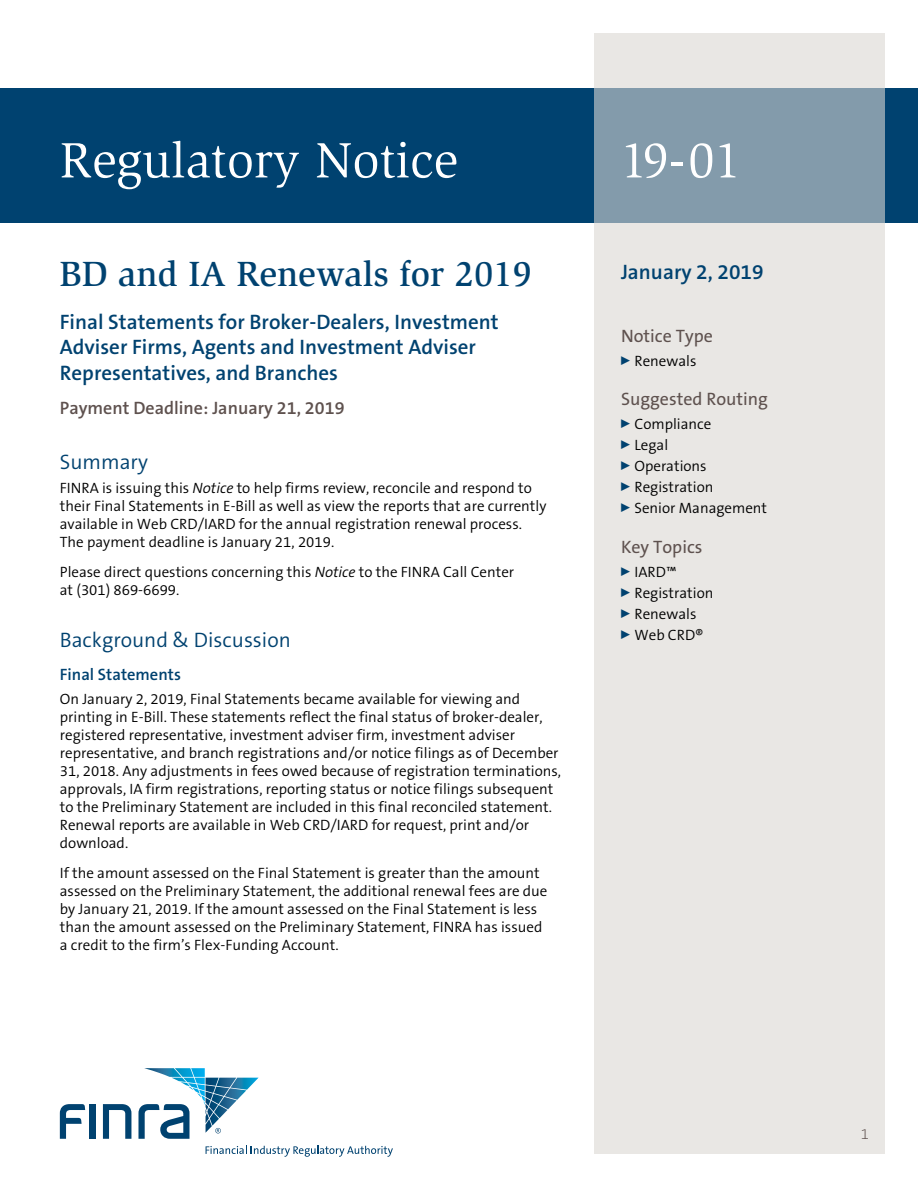
<style>
.page{position:relative;width:918px;height:1188px;background:#fff}
.page>*{position:absolute;margin:0;border:0;box-sizing:border-box;transform-origin:0 0}
.t1{font:51px "Slimbach LT";color:#fff}
.t2{font:500 36px "Slimbach LT";color:#004270}
.t3{font:600 21px/25.2px "The Sans B6";color:#004270}
.t4{font:300 21px "The Sans B4";color:#004270}
.t5{font:18px "The Sans B5 Plain";color:#5e514e}
.t6{font:600 18px "The Sans B6";color:#5e514e}
.t7{font:600 16.5px "The Sans B6";color:#004270}
.t8{font:300 15px/18px "The Sans B4";color:#000}
.t9{font:200 15px "The Sans B2";color:#5e514e}
.s1{font-style:italic}
</style>
<div class="page">
<div style="left:0;top:88px;width:918px;height:135px;background:#004270"></div>
<svg style="left:594px;top:34px;width:290px;height:1120px;background:#dcdddd"></svg>
<div style="left:90px;top:1104px;width:6px;height:35px;background:#004270"></div>
<svg style="left:103px;top:1104px;width:28px;height:35px"></svg>
<svg style="left:60px;top:1104px;width:25px;height:35px"></svg>
<svg style="left:206px;top:1146px;width:187px;height:11px"></svg>
<svg style="left:138px;top:1068px;width:121px;height:71px"></svg>
<h1 class="t1" style="left:60px;top:131px;width:400px">Regulatory Notice</h1>
<h1 class="t1" style="left:621px;top:131px;width:122px">19-01</h1>
<h2 class="t2" style="left:60px;top:252px;width:474px">BD and IA Renewals for 2019</h2>
<h3 class="t3" style="left:60px;top:310px;width:440px">Final Statements for Broker-Dealers, Investment<br>Adviser Firms, Agents and Investment Adviser<br>Representatives, and Branches</h3>
<p class="t6" style="left:60px;top:398px;width:286px">Payment Deadline: January 21, 2019</p>
<h3 class="t4" style="left:60px;top:451px;width:90px">Summary</h3>
<p class="t8" style="left:60px;top:480px;width:488px">FINRA is issuing this <span class="s1">Notice</span> to help firms review, reconcile and respond to their Final Statements in E-Bill as well as view the reports that are currently available in Web CRD/IARD for the annual registration renewal process.<br>The payment deadline is January 21, 2019.</p>
<p class="t8" style="left:60px;top:564px;width:456px">Please direct questions concerning this <span class="s1">Notice</span> to the FINRA Call Center at (301) 869-6699.</p>
<h3 class="t4" style="left:60px;top:629px;width:233px">Background &amp; Discussion</h3>
<p class="t7" style="left:60px;top:665px;width:123px">Final Statements</p>
<p class="t8" style="left:60px;top:690px;width:503px">On January 2, 2019, Final Statements became available for viewing and printing in E-Bill. These statements reflect the final status of broker-dealer, registered representative, investment adviser firm, investment adviser representative, and branch registrations and/or notice filings as of December 31, 2018. Any adjustments in fees owed because of registration terminations, approvals, IA firm registrations, reporting status or notice filings subsequent to the Preliminary Statement are included in this final reconciled statement.<br>Renewal reports are available in Web CRD/IARD for request, print and/or download.</p>
<p class="t8" style="left:60px;top:864px;width:489px">If the amount assessed on the Final Statement is greater than the amount assessed on the Preliminary Statement, the additional renewal fees are due by January 21, 2019. If the amount assessed on the Final Statement is less than the amount assessed on the Preliminary Statement, FINRA has issued a credit to the firm’s Flex-Funding Account.</p>
<h3 class="t3" style="left:621px;top:260px;width:144px">January 2, 2019</h3>
<p class="t5" style="left:621px;top:326px;width:93px">Notice Type</p>
<p class="t8" style="left:621px;top:352px;width:77px"><sup>0</sup> Renewals</p>
<p class="t5" style="left:621px;top:390px;width:149px">Suggested Routing</p>
<p class="t8" style="left:621px;top:414px;width:148px;line-height:21px"><sup>0</sup> Compliance<br><sup>0</sup> Legal<br><sup>0</sup> Operations<br><sup>0</sup> Registration<br><sup>0</sup> Senior Management</p>
<p class="t5" style="left:621px;top:537px;width:83px">Key Topics</p>
<p class="t8" style="left:621px;top:562px;width:94px;line-height:21px"><sup>0</sup> IARD™<br><sup>0</sup> Registration<br><sup>0</sup> Renewals<br><sup>0</sup> Web CRD®</p>
<p class="t9" style="left:861px;top:1126px;width:10px">1</p>
</div>
